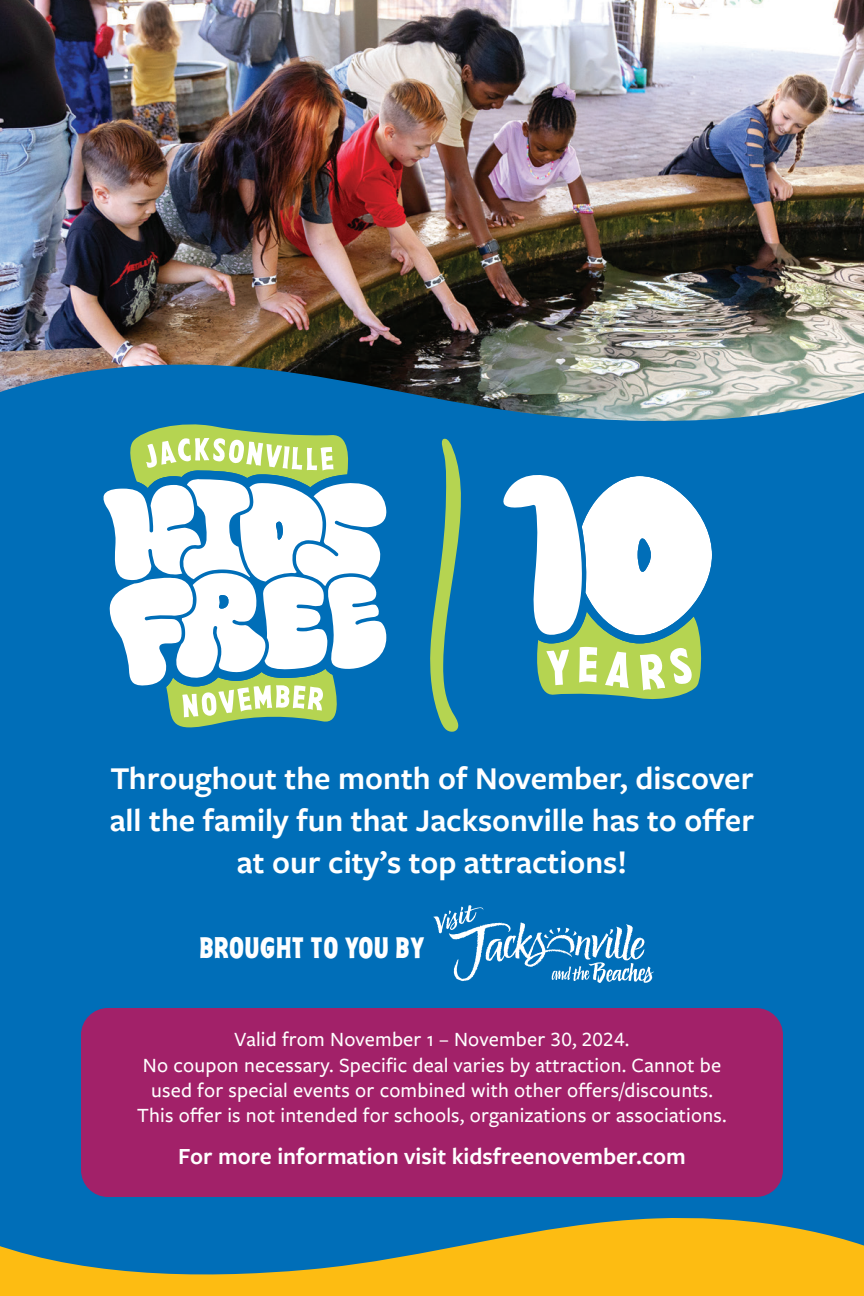
<style>
.page{position:relative;width:864px;height:1296px;background:#fff}
.page>*{position:absolute;margin:0;border:0;box-sizing:border-box;transform-origin:0 0}
.t1{font:600 33px/42px "Freight Sans Pro";color:#fff;text-align:center}
.t2{font:30px "Pesto Fresco";color:#fff}
.t3{font:600 24px "Freight Sans Pro";color:#fff}
.t4{font:500 21px/25.2px "Freight Sans Pro";letter-spacing:.01em;color:#fff;text-align:center}
</style>
<div class="page">
<img style="left:0;top:0;width:864px;height:362px">
<div style="left:0;top:362px;width:864px;height:854px;background:#006eb8"></div>
<svg style="left:0;top:1216px;width:864px;height:80px;fill:#fdbc12"></svg>
<div style="left:81px;top:1008px;width:702px;height:189px;background:#a22169;border-radius:27px"></div>
<div style="left:95px;top:470px;width:300px;height:224px;background:#006eb8"></div>
<svg style="left:102px;top:420px;width:285px;height:313px"></svg>
<svg style="left:429px;top:437px;width:32px;height:295px"></svg>
<svg style="left:494px;top:466px;width:226px;height:236px"></svg>
<svg style="left:433px;top:905px;width:221px;height:78px"></svg>
<p class="t1" style="left:110px;top:756px;width:646px">Throughout the month of November, discover all the family fun that Jacksonville has to offer at our city’s top attractions!</p>
<p class="t2" style="left:199px;top:930px;width:227px">BROUGHT TO YOU BY</p>
<p class="t4" style="left:235px;top:1026px;width:396px">Valid from November 1 – November 30, 2024.</p>
<p class="t4" style="left:137px;top:1051px;width:591px">No coupon necessary. Specific deal varies by attraction. Cannot be used for special events or combined with other offers/discounts.<br>This offer is not intended for schools, organizations or associations.</p>
<p class="t3" style="left:178px;top:1140px;width:509px">For more information visit kidsfreenovember.com</p>
</div>
